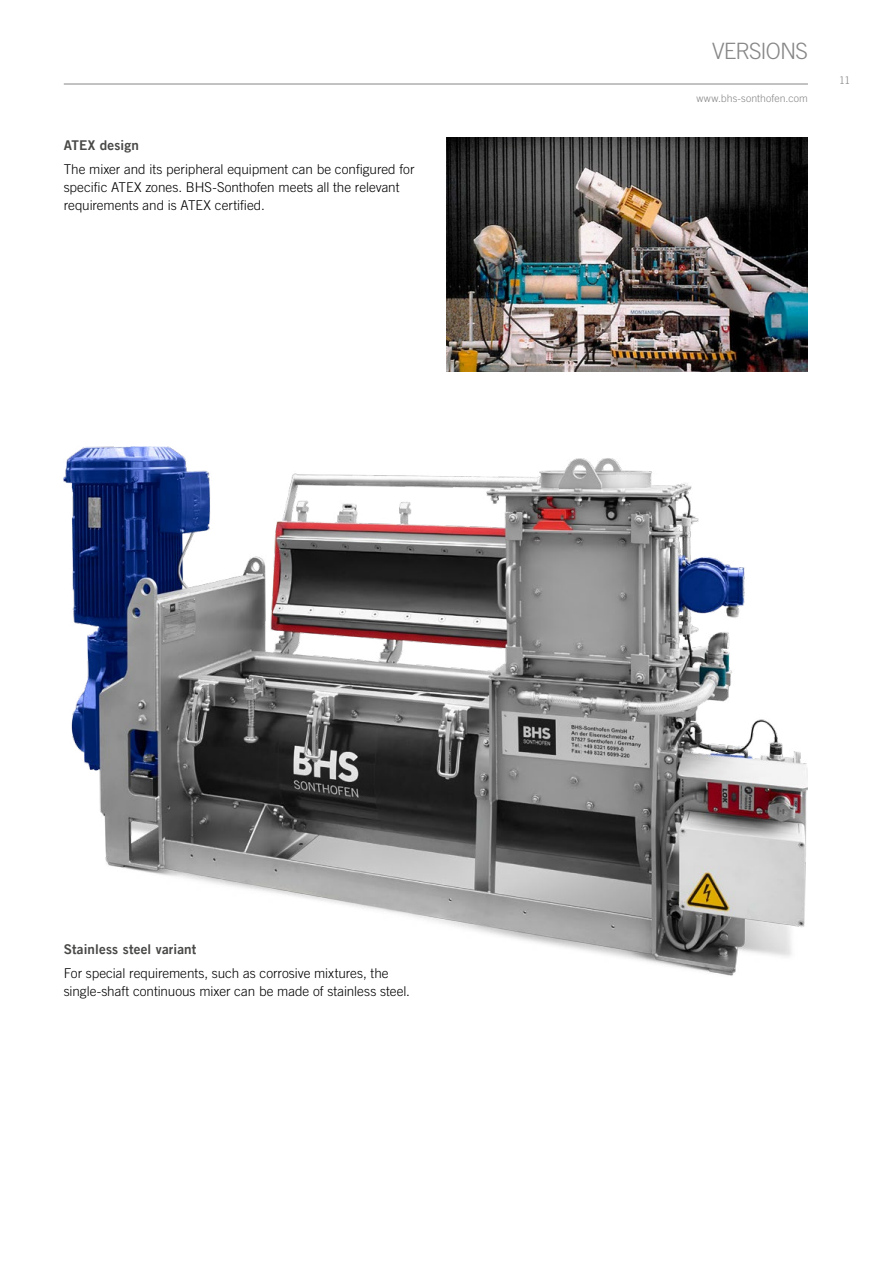
<style>
.page{position:relative;width:893px;height:1263px;background:#fff}
.page>*{position:absolute;margin:0;border:0;box-sizing:border-box;transform-origin:0 0}
.t1{font:300 22.5px "Trade Gothic LT Com";letter-spacing:-.04em;color:#868786}
.t2{font:300 13.5px/18px "Trade Gothic LT Com";color:#000}
.t3{font:13.5px "Trade Gothic LT Com Bd 2";letter-spacing:.01em;color:#484847}
.t4{font:300 10.5px "Trade Gothic LT Com";letter-spacing:.01em;color:#868786}
</style>
<div class="page">
<img style="left:64px;top:446px;width:744px;height:530px">
<img style="left:446px;top:138px;width:362px;height:234px">
<hr style="left:64px;top:84px;width:744px;height:1px;background:#868786">
<p class="t3" style="left:64px;top:137px;width:77px">ATEX design</p>
<p class="t2" style="left:64px;top:160px;width:352px">The mixer and its peripheral equipment can be configured for specific ATEX zones. BHS-Sonthofen meets all the relevant requirements and is ATEX certified.</p>
<h1 class="t1" style="left:712px;top:37px;width:97px">VERSIONS</h1>
<p class="t4" style="left:696px;top:92px;width:113px">www.bhs-sonthofen.com</p>
<p class="t4" style="left:839px;top:74px;width:13px">11</p>
<p class="t3" style="left:64px;top:941px;width:134px">Stainless steel variant</p>
<p class="t2" style="left:64px;top:964px;width:348px">For special requirements, such as corrosive mixtures, the single-shaft continuous mixer can be made of stainless steel.</p>
</div>
